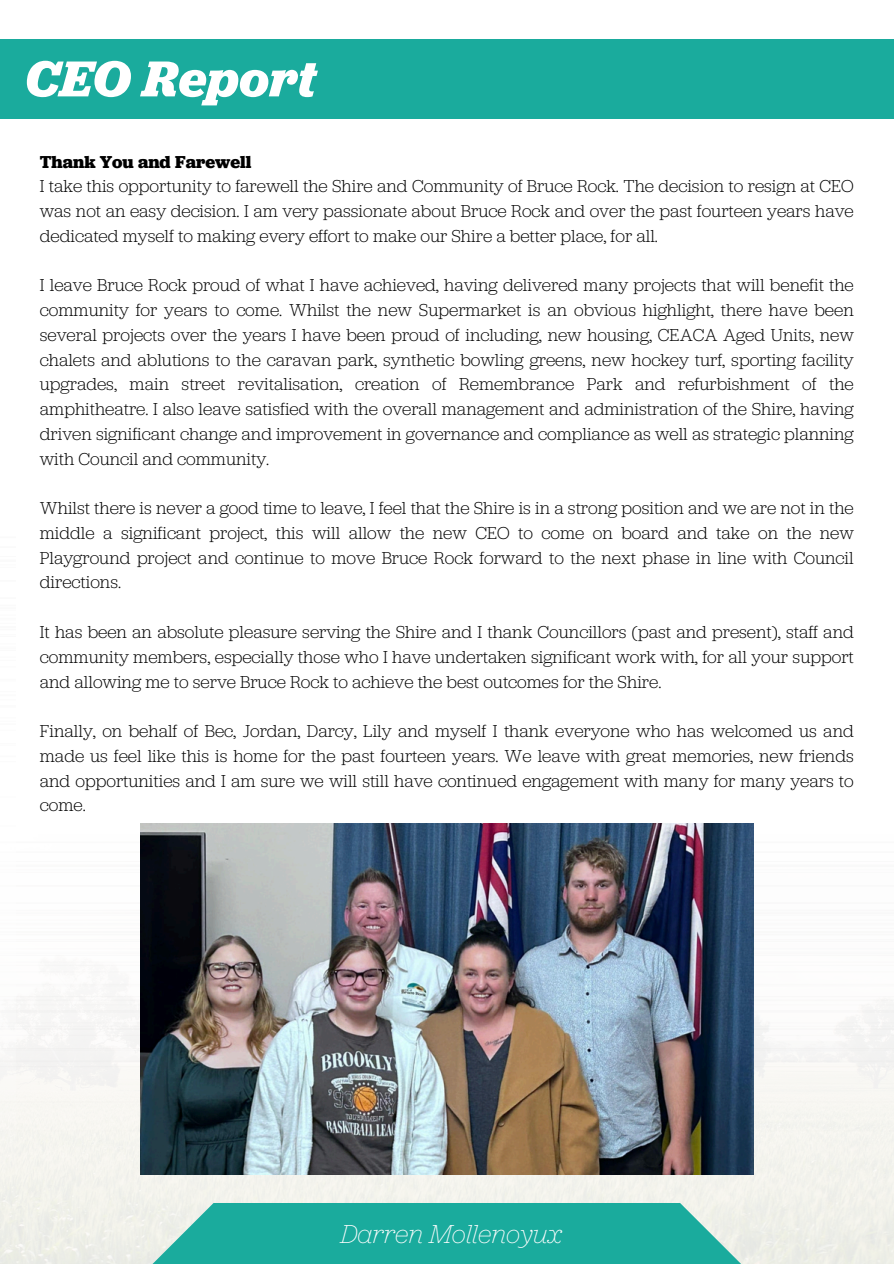
<style>
.page{position:relative;width:894px;height:1264px;background:#fff}
.page>*{position:absolute;margin:0;border:0;box-sizing:border-box;transform-origin:0 0}
.t1{font:italic 700 52.5px "Jubilat";color:#fff}
.t2{font:italic 200 27px "Jubilat";color:#fefefe}
.t3{font:300 18px/24.8px "Jubilat";color:#000;text-align:justify}
.t4{font:700 18px "Jubilat";color:#000}
</style>
<div class="page">
<img style="left:16px;top:834px;width:877px;height:429px">
<div style="left:146px;top:1202px;width:601px;height:61px;background:#1aab9d"></div>
<div style="left:0;top:39px;width:893px;height:80px;background:#1aab9d"></div>
<img style="left:141px;top:823px;width:612px;height:351px">
<p class="t1" style="left:25px;top:57px;width:293px">CEO Report</p>
<p class="t4" style="left:40px;top:154px;width:213px">Thank You and Farewell</p>
<p class="t3" style="left:40px;top:175px;width:815px">I take this opportunity to farewell the Shire and Community of Bruce Rock. The decision to resign at CEO was not an easy decision. I am very passionate about Bruce Rock and over the past fourteen years have dedicated myself to making every effort to make our Shire a better place, for all.</p>
<p class="t3" style="left:40px;top:274px;width:815px">I leave Bruce Rock proud of what I have achieved, having delivered many projects that will benefit the community for years to come. Whilst the new Supermarket is an obvious highlight, there have been several projects over the years I have been proud of including, new housing, CEACA Aged Units, new chalets and ablutions to the caravan park, synthetic bowling greens, new hockey turf, sporting facility upgrades, main street revitalisation, creation of Remembrance Park and refurbishment of the amphitheatre. I also leave satisfied with the overall management and administration of the Shire, having driven significant change and improvement in governance and compliance as well as strategic planning with Council and community.</p>
<p class="t3" style="left:40px;top:497px;width:815px">Whilst there is never a good time to leave, I feel that the Shire is in a strong position and we are not in the middle a significant project, this will allow the new CEO to come on board and take on the new Playground project and continue to move Bruce Rock forward to the next phase in line with Council directions.</p>
<p class="t3" style="left:40px;top:621px;width:815px">It has been an absolute pleasure serving the Shire and I thank Councillors (past and present), staff and community members, especially those who I have undertaken significant work with, for all your support and allowing me to serve Bruce Rock to achieve the best outcomes for the Shire.</p>
<p class="t3" style="left:40px;top:720px;width:815px">Finally, on behalf of Bec, Jordan, Darcy, Lily and myself I thank everyone who has welcomed us and made us feel like this is home for the past fourteen years. We leave with great memories, new friends and opportunities and I am sure we will still have continued engagement with many for many years to come.</p>
<p class="t2" style="left:341px;top:1221px;width:223px">Darren Mollenoyux</p>
</div>
